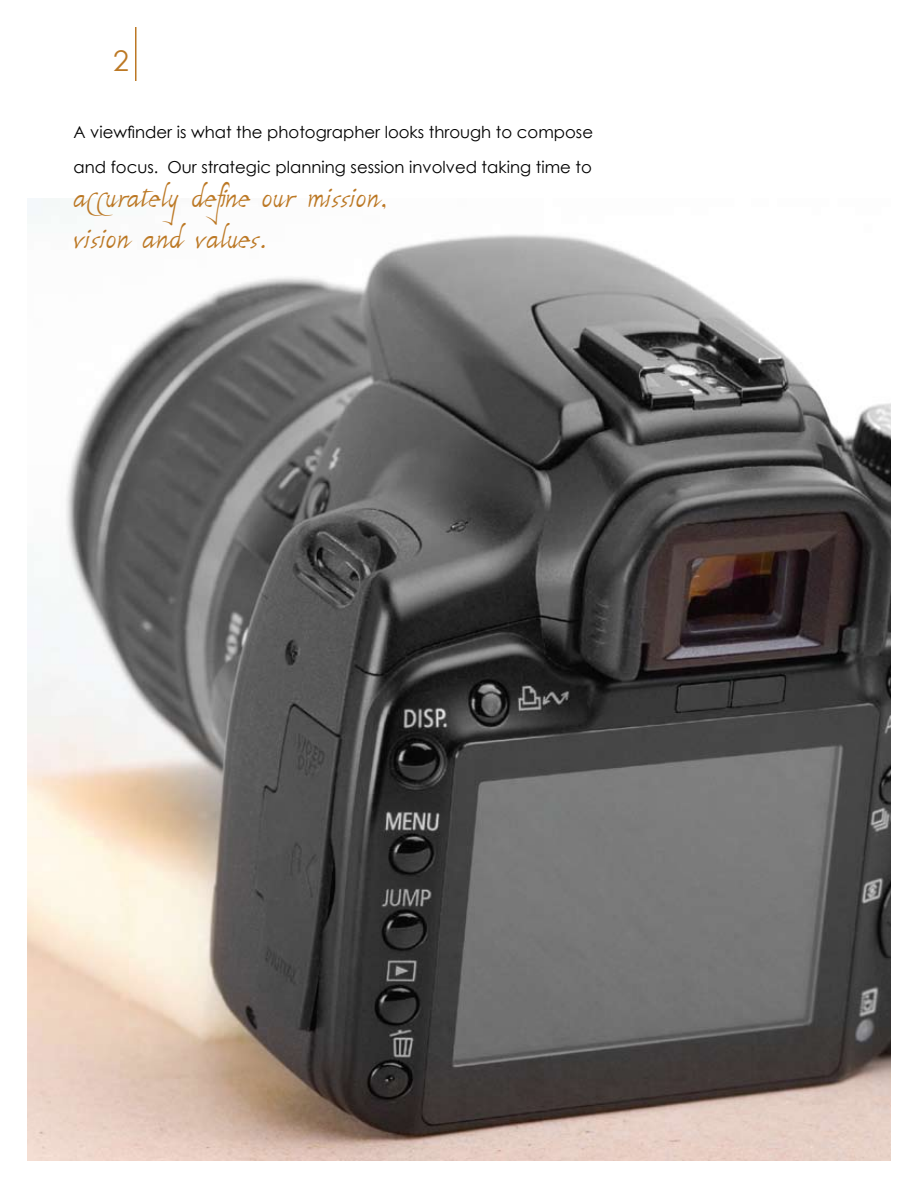
<style>
.page{position:relative;width:918px;height:1188px;background:#fff}
.page>*{position:absolute;margin:0;border:0;box-sizing:border-box;transform-origin:0 0}
.t1{font:43.5px/40.5px "Michelangelo";color:#bc7824}
.t2{font:28.5px "Century Gothic";color:#bc7824}
.t3{font:16.5px/34.5px "Century Gothic";color:#000}
</style>
<div class="page">
<img style="left:27px;top:199px;width:864px;height:962px">
<hr style="left:135px;top:27px;width:1px;height:54px;background:#bc7824">
<h2 class="t2" style="left:113px;top:43px;width:17px">2</h2>
<p class="t3" style="left:74px;top:115px;width:521px">A viewfinder is what the photographer looks through to compose and focus. Our strategic planning session involved taking time to</p>
<h1 class="t1" style="left:74px;top:180px;width:315px">accurately define our mission, vision and values.</h1>
</div>
